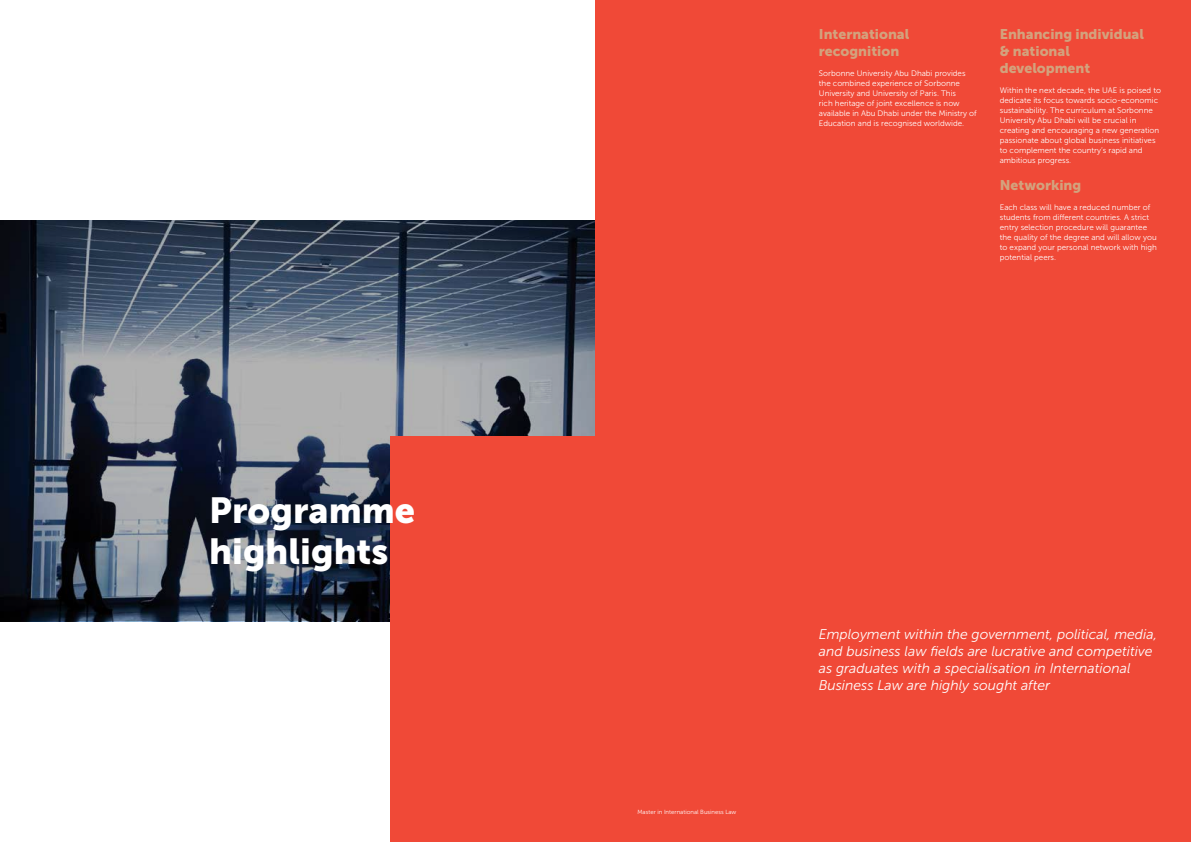
<style>
.page{position:relative;width:1191px;height:842px;background:#fff}
.page>*{position:absolute;margin:0;border:0;box-sizing:border-box;transform-origin:0 0}
.t1{font:36px/41px "Museo Sans 900";color:#fff}
.t2{font:italic 14px/17px "Museo Sans 300";color:#fff}
.t3{font:14px/17px "Museo Sans 900";color:#d3a27d}
.t4{font:8px/10px "Museo Sans 300";color:#fff}
.t5{font:6px "Museo Sans 300";color:#fff}
</style>
<div class="page">
<svg style="left:0;top:220px;width:595px;height:401px;background:#4f5867"></svg>
<div style="left:595px;top:0;width:596px;height:842px;background:#f04937"></div>
<div style="left:389px;top:436px;width:206px;height:406px;background:#f04937"></div>
<h1 class="t1" style="left:209px;top:490px;width:207px">Programme highlights</h1>
<h2 class="t3" style="left:819px;top:25px;width:92px">International recognition</h2>
<p class="t4" style="left:819px;top:68px;width:159px">Sorbonne University Abu Dhabi provides the combined experience of Sorbonne University and University of Paris. This<br>rich heritage of joint excellence is now available in Abu Dhabi under the Ministry of Education and is recognised worldwide.</p>
<h2 class="t3" style="left:999px;top:25px;width:146px">Enhancing individual &amp; national development</h2>
<p class="t4" style="left:999px;top:85px;width:163px">Within the next decade, the UAE is poised to dedicate its focus towards socio-economic sustainability. The curriculum at Sorbonne University Abu Dhabi will be crucial in creating and encouraging a new generation passionate about global business initiatives to complement the country’s rapid and ambitious progress.</p>
<h2 class="t3" style="left:999px;top:176px;width:83px">Networking</h2>
<p class="t4" style="left:999px;top:202px;width:158px">Each class will have a reduced number of students from different countries. A strict entry selection procedure will guarantee the quality of the degree and will allow you to expand your personal network with high potential peers.</p>
<p class="t5" style="left:637px;top:808px;width:100px">Master in International Business Law</p>
<h2 class="t2" style="left:818px;top:626px;width:340px">Employment within the government, political, media, and business law fields are lucrative and competitive as graduates with a specialisation in International Business Law are highly sought after</h2>
</div>
